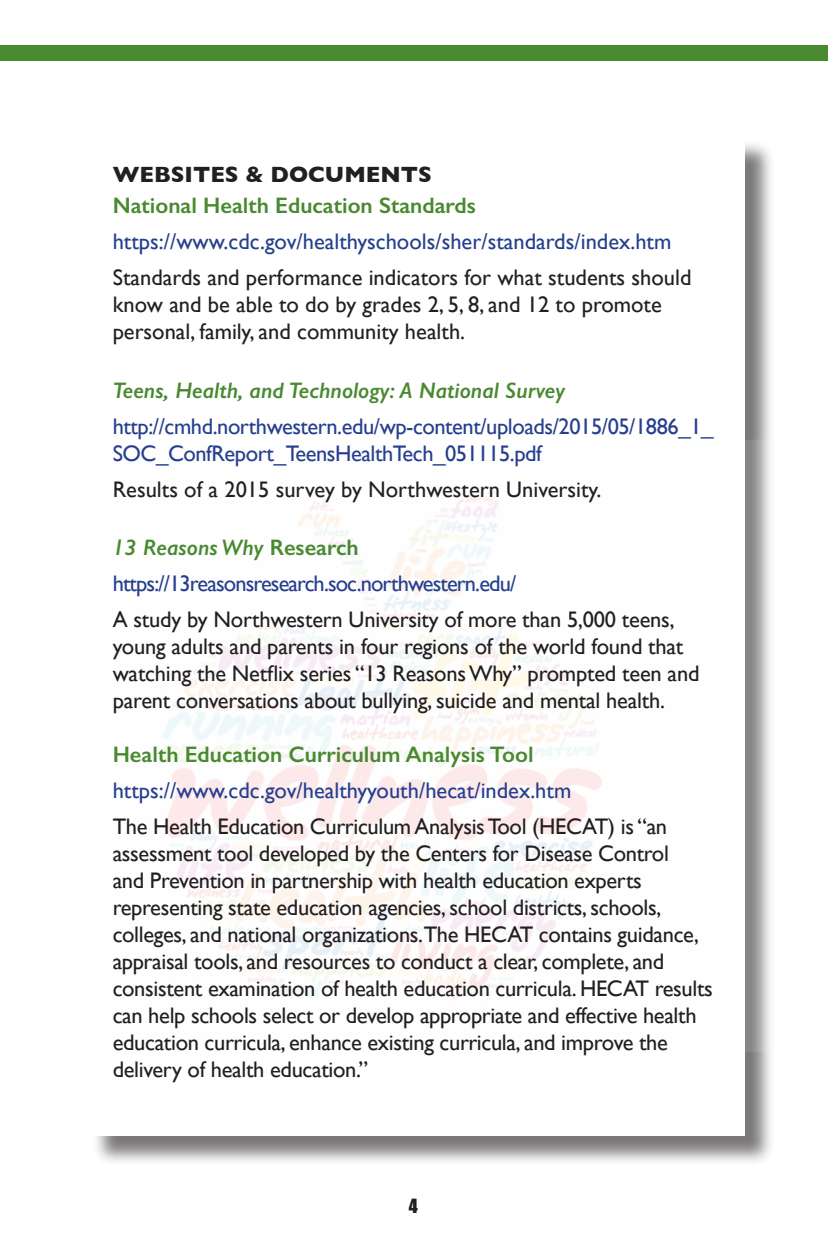
<style>
.page{position:relative;width:828px;height:1260px;background:#fff}
.page>*{position:absolute;margin:0;border:0;box-sizing:border-box;transform-origin:0 0}
.PLAIN_TEXT{font:22.4px/27px "Gill Sans";letter-spacing:-.015em;color:#231f20}
.PLAIN_TEXT-2{font:22.4px "Gill Sans";color:#253f8e}
.PLAIN_TEXT-3{font:22.4px/27px "Gill Sans";letter-spacing:-.02em;color:#253f8e}
.PLAIN_TEXT-4{font:600 22.4px "Gill Sans";color:#498930}
.PLAIN_TEXT-5{font:italic 600 22.4px "Gill Sans";color:#498930}
.PLAIN_TEXT-6{font:22.4px "Gill Sans";letter-spacing:-.04em;color:#253f8e}
.TITLES{font:700 22.4px "Gill Sans";color:#231f20}
.t1{font:18px "Impact";color:#231f20}
.s1{font-style:normal}
</style>
<div class="page">
<div style="left:0;top:45px;width:828px;height:16px;background:#498930"></div>
<div style="left:92px;top:140px;width:683px;height:1026px;background:#231f20;opacity:.75"></div>
<div style="left:88px;top:136px;width:656px;height:999px;background:#fff"></div>
<img style="left:159px;top:439px;width:616px;height:616px">
<p class="TITLES" style="left:113px;top:157px;width:321px">WEBSITES &amp; DOCUMENTS</p>
<p class="PLAIN_TEXT-4" style="left:113px;top:192px;width:365px">National Health Education Standards</p>
<p class="PLAIN_TEXT-2" style="left:113px;top:229px;width:560px">https://www.cdc.gov/healthyschools/sher/standards/index.htm</p>
<p class="PLAIN_TEXT" style="left:113px;top:264px;width:580px">Standards and performance indicators for what students should know and be able to do by grades 2, 5, 8, and 12 to promote personal, family, and community health.</p>
<p class="PLAIN_TEXT-5" style="left:113px;top:377px;width:454px">Teens, Health, and Technology: A National Survey</p>
<p class="PLAIN_TEXT-3" style="left:113px;top:413px;width:602px">http://cmhd.northwestern.edu/wp-content/uploads/2015/05/1886_1_<br>SOC_ConfReport_TeensHealthTech_051115.pdf</p>
<p class="PLAIN_TEXT" style="left:113px;top:476px;width:490px">Results of a 2015 survey by Northwestern University.</p>
<p class="PLAIN_TEXT-5" style="left:113px;top:534px;width:247px">13 Reasons Why <span class="s1">Research</span></p>
<p class="PLAIN_TEXT-6" style="left:113px;top:570px;width:405px">https://13reasonsresearch.soc.northwestern.edu/</p>
<p class="PLAIN_TEXT" style="left:113px;top:606px;width:588px">A study by Northwestern University of more than 5,000 teens, young adults and parents in four regions of the world found that watching the Netflix series “13 Reasons Why” prompted teen and parent conversations about bullying, suicide and mental health.</p>
<p class="PLAIN_TEXT-4" style="left:113px;top:741px;width:422px">Health Education Curriculum Analysis Tool</p>
<p class="PLAIN_TEXT-2" style="left:113px;top:777px;width:460px">https://www.cdc.gov/healthyyouth/hecat/index.htm</p>
<p class="PLAIN_TEXT" style="left:113px;top:813px;width:602px">The Health Education Curriculum Analysis Tool (HECAT) is “an assessment tool developed by the Centers for Disease Control<br>and Prevention in partnership with health education experts representing state education agencies, school districts, schools, colleges, and national organizations.The HECAT contains guidance, appraisal tools, and resources to conduct a clear, complete, and consistent examination of health education curricula. HECAT results can help schools select or develop appropriate and effective health education curricula, enhance existing curricula, and improve the delivery of health education.”</p>
<p class="t1" style="left:409px;top:1195px;width:10px">4</p>
</div>
